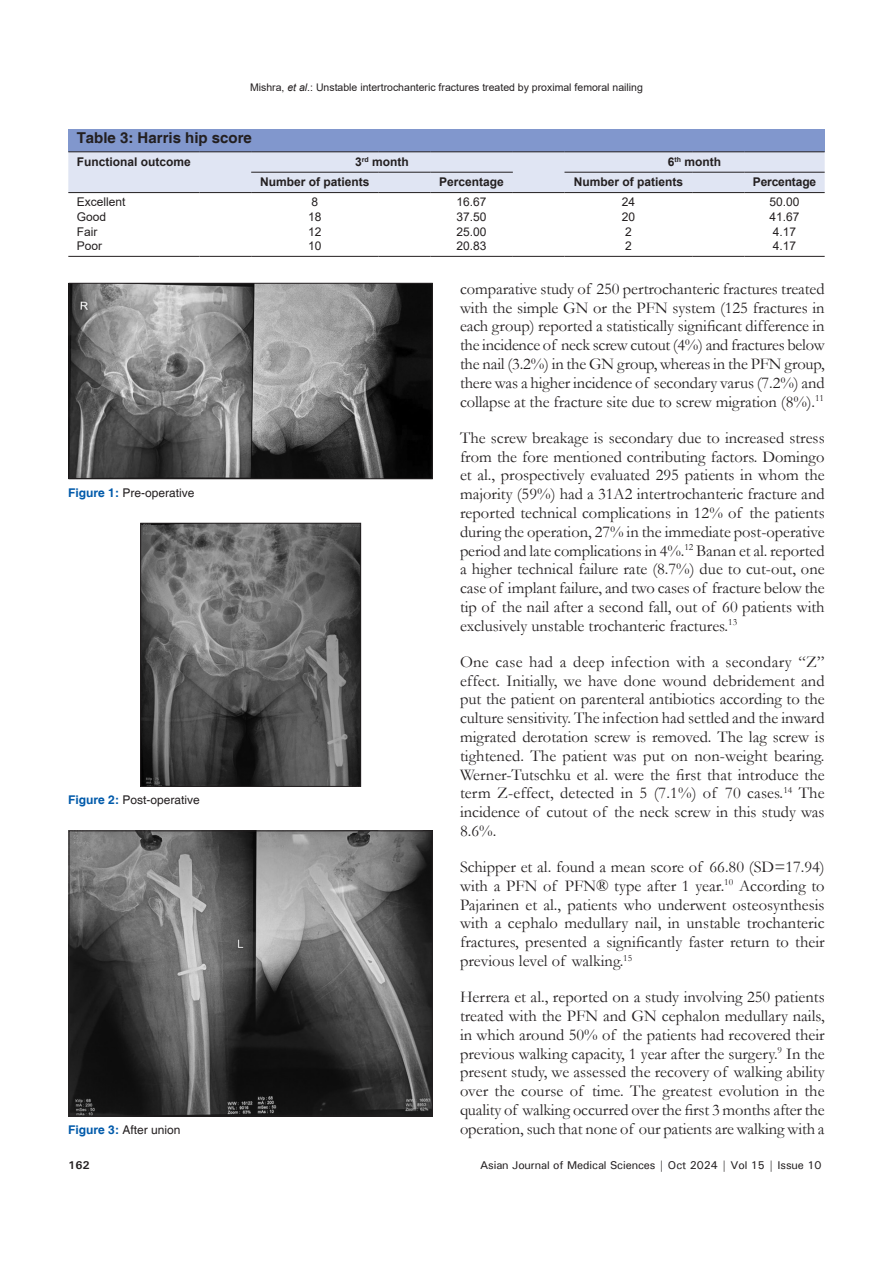
<style>
.page{position:relative;width:893px;height:1263px;background:#fff}
.page>*{position:absolute;margin:0;border:0;box-sizing:border-box;transform-origin:0 0}
.TX{font:16.5px/18.8px "Garamond";color:#231f20;text-align:justify}
.TT{font:700 15px "Helvetica";color:#231f20}
.TCH{font:700 12px "Arial";color:#231f20}
.FGC{font:12px "Helvetica";color:#231f20}
.TB{font:12px "Arial";color:#231f20}
.TBL{font:12px "Arial";color:#231f20}
.t1{font:500 11.25px "Univers";letter-spacing:-.01em;color:#231f20}
.t2{font:700 11.25px "Univers";color:#231f20}
.t3{font:10.5px "Arial";color:#231f20}
.s1{font-style:italic}
.s2{font-weight:700;color:#015aaa}
</style>
<div class="page">
<div style="left:68px;top:129px;width:757px;height:23px;background:#8197cd"></div>
<div style="left:68px;top:152px;width:757px;height:40px;background:#e0e5f3"></div>
<hr style="left:68px;top:256px;width:132px;height:1px;background:#231f20">
<hr style="left:200px;top:256px;width:51px;height:1px;background:#231f20">
<hr style="left:251px;top:256px;width:128px;height:1px;background:#231f20">
<hr style="left:379px;top:256px;width:51px;height:1px;background:#231f20">
<hr style="left:430px;top:256px;width:83px;height:1px;background:#231f20">
<hr style="left:513px;top:256px;width:51px;height:1px;background:#231f20">
<hr style="left:564px;top:256px;width:129px;height:1px;background:#231f20">
<hr style="left:693px;top:256px;width:51px;height:1px;background:#231f20">
<hr style="left:744px;top:256px;width:81px;height:1px;background:#231f20">
<hr style="left:68px;top:192px;width:132px;height:1px;background:#231f20">
<hr style="left:200px;top:192px;width:51px;height:1px;background:#231f20">
<hr style="left:251px;top:192px;width:128px;height:1px;background:#231f20">
<hr style="left:379px;top:192px;width:51px;height:1px;background:#231f20">
<hr style="left:430px;top:192px;width:83px;height:1px;background:#231f20">
<hr style="left:564px;top:192px;width:129px;height:1px;background:#231f20">
<hr style="left:693px;top:192px;width:51px;height:1px;background:#231f20">
<hr style="left:744px;top:192px;width:81px;height:1px;background:#231f20">
<hr style="left:251px;top:172px;width:128px;height:1px;background:#231f20">
<hr style="left:379px;top:172px;width:51px;height:1px;background:#231f20">
<hr style="left:430px;top:172px;width:83px;height:1px;background:#231f20">
<hr style="left:564px;top:172px;width:129px;height:1px;background:#231f20">
<hr style="left:693px;top:172px;width:51px;height:1px;background:#231f20">
<hr style="left:744px;top:172px;width:81px;height:1px;background:#231f20">
<hr style="left:513px;top:192px;width:51px;height:1px;background:#231f20">
<hr style="left:68px;top:151px;width:132px;height:1px;background:#231f20">
<hr style="left:200px;top:151px;width:51px;height:1px;background:#231f20">
<hr style="left:251px;top:151px;width:128px;height:1px;background:#231f20">
<hr style="left:379px;top:151px;width:51px;height:1px;background:#231f20">
<hr style="left:430px;top:151px;width:83px;height:1px;background:#231f20">
<hr style="left:513px;top:151px;width:51px;height:1px;background:#231f20">
<hr style="left:564px;top:151px;width:129px;height:1px;background:#231f20">
<hr style="left:693px;top:151px;width:51px;height:1px;background:#231f20">
<hr style="left:744px;top:151px;width:81px;height:1px;background:#231f20">
<img style="left:142px;top:525px;width:217px;height:260px">
<div style="left:140px;top:523px;width:221px;height:264px;border:1px solid #231f20"></div>
<img style="left:71px;top:285px;width:359px;height:192px">
<div style="left:69px;top:283px;width:363px;height:196px;border:1px solid #231f20"></div>
<img style="left:71px;top:833px;width:359px;height:281px">
<div style="left:69px;top:831px;width:363px;height:285px;border:1px solid #231f20"></div>
<p class="t3" style="left:250px;top:80px;width:394px">Mishra, <span class="s1">et al</span>.: Unstable intertrochanteric fractures treated by proximal femoral nailing</p>
<p class="TT" style="left:77px;top:129px;width:177px">Table 3: Harris hip score</p>
<p class="TCH" style="left:77px;top:153px;width:116px">Functional outcome</p>
<p class="TCH" style="left:355px;top:153px;width:55px">3<sup>rd</sup> month</p>
<p class="TCH" style="left:668px;top:153px;width:55px">6<sup>th</sup> month</p>
<p class="TCH" style="left:260px;top:173px;width:111px">Number of patients</p>
<p class="TCH" style="left:439px;top:173px;width:66px">Percentage</p>
<p class="TCH" style="left:574px;top:173px;width:111px">Number of patients</p>
<p class="TCH" style="left:753px;top:173px;width:65px">Percentage</p>
<p class="TB" style="left:77px;top:194px;width:50px">Excellent</p>
<p class="TB" style="left:312px;top:194px;width:8px">8</p>
<p class="TB" style="left:457px;top:194px;width:32px">16.67</p>
<p class="TB" style="left:622px;top:194px;width:15px">24</p>
<p class="TB" style="left:769px;top:194px;width:32px">50.00</p>
<p class="TB" style="left:77px;top:208px;width:31px">Good</p>
<p class="TB" style="left:308px;top:208px;width:15px">18</p>
<p class="TB" style="left:457px;top:208px;width:32px">37.50</p>
<p class="TB" style="left:622px;top:208px;width:15px">20</p>
<p class="TB" style="left:769px;top:208px;width:32px">41.67</p>
<p class="TB" style="left:77px;top:223px;width:22px">Fair</p>
<p class="TB" style="left:308px;top:223px;width:15px">12</p>
<p class="TB" style="left:457px;top:223px;width:32px">25.00</p>
<p class="TB" style="left:625px;top:223px;width:8px">2</p>
<p class="TB" style="left:773px;top:223px;width:25px">4.17</p>
<p class="TBL" style="left:77px;top:238px;width:27px">Poor</p>
<p class="TBL" style="left:308px;top:238px;width:15px">10</p>
<p class="TBL" style="left:457px;top:238px;width:32px">20.83</p>
<p class="TBL" style="left:625px;top:238px;width:8px">2</p>
<p class="TBL" style="left:773px;top:238px;width:25px">4.17</p>
<p class="FGC" style="left:68px;top:485px;width:128px"><span class="s2">Figure 1:</span> Pre-operative</p>
<p class="FGC" style="left:68px;top:793px;width:133px"><span class="s2">Figure 2:</span> Post-operative</p>
<p class="FGC" style="left:68px;top:1123px;width:114px"><span class="s2">Figure 3:</span> After union</p>
<p class="TX" style="left:460px;top:279px;width:366px">comparative study of 250 pertrochanteric fractures treated with the simple GN or the PFN system (125 fractures in each group) reported a statistically significant difference in the incidence of neck screw cutout (4%) and fractures below the nail (3.2%) in the GN group, whereas in the PFN group, there was a higher incidence of secondary varus (7.2%) and collapse at the fracture site due to screw migration (8%).<sup>11</sup></p>
<p class="TX" style="left:460px;top:428px;width:366px">The screw breakage is secondary due to increased stress from the fore mentioned contributing factors. Domingo et al., prospectively evaluated 295 patients in whom the majority (59%) had a 31A2 intertrochanteric fracture and reported technical complications in 12% of the patients during the operation, 27% in the immediate post-operative period and late complications in 4%.<sup>12</sup> Banan et al. reported a higher technical failure rate (8.7%) due to cut-out, one case of implant failure, and two cases of fracture below the tip of the nail after a second fall, out of 60 patients with exclusively unstable trochanteric fractures.<sup>13</sup></p>
<p class="TX" style="left:460px;top:652px;width:366px">One case had a deep infection with a secondary “Z” effect. Initially, we have done wound debridement and put the patient on parenteral antibiotics according to the culture sensitivity. The infection had settled and the inward migrated derotation screw is removed. The lag screw is tightened. The patient was put on non-weight bearing.<br>Werner-Tutschku et al. were the first that introduce the term Z-effect, detected in 5 (7.1%) of 70 cases.<sup>14</sup> The incidence of cutout of the neck screw in this study was 8.6%.</p>
<p class="TX" style="left:460px;top:857px;width:366px">Schipper et al. found a mean score of 66.80 (SD=17.94) with a PFN of PFN® type after 1 year.<sup>10</sup> According to Pajarinen et al., patients who underwent osteosynthesis with a cephalo medullary nail, in unstable trochanteric fractures, presented a significantly faster return to their previous level of walking.<sup>15</sup></p>
<p class="TX" style="left:460px;top:987px;width:366px">Herrera et al., reported on a study involving 250 patients treated with the PFN and GN cephalon medullary nails, in which around 50% of the patients had recovered their previous walking capacity, 1 year after the surgery.<sup>9</sup> In the present study, we assessed the recovery of walking ability over the course of time. The greatest evolution in the quality of walking occurred over the first 3 months after the operation, such that none of our patients are walking with a</p>
<p class="t2" style="left:68px;top:1158px;width:23px">162</p>
<p class="t1" style="left:480px;top:1157px;width:343px">Asian Journal of Medical Sciences | Oct 2024 | Vol 15 | Issue 10</p>
</div>
